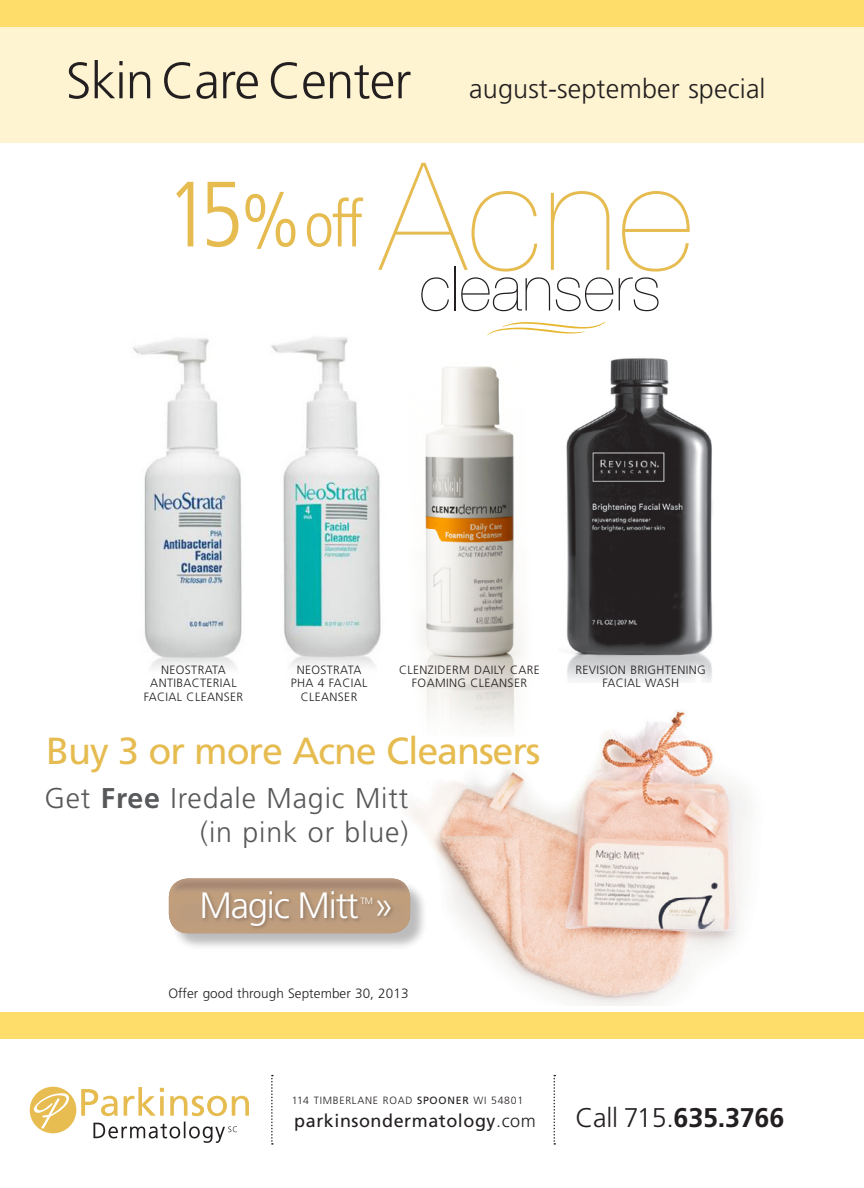
<style>
.page{position:relative;width:864px;height:1188px;background:#fff}
.page>*{position:absolute;margin:0;border:0;box-sizing:border-box;transform-origin:0 0}
.t1{font:200 150px "Helvetica Neue";color:#e6bc51}
.t2{font:300 condensed 64.35px "Frutiger";color:#e6bc51}
.t3{font:200 63px "Helvetica Neue";letter-spacing:.005em;color:#231f20}
.t4{font:300 51px "Frutiger";letter-spacing:-.015em;color:#231f20}
.t5{font:37.65px "Frutiger";letter-spacing:-.03em;color:#e6bc51}
.t6{font:300 36.6px "Frutiger";color:#fff}
.t7{font:300 28.5px/34.7px "Frutiger";letter-spacing:.03em;color:#57585a;text-align:right}
.t8{font:300 27px "Frutiger";letter-spacing:.005em;color:#231f20}
.t9{font:18px "Frutiger";letter-spacing:.03em;color:#231f20}
.t10{font:300 13.5px "Frutiger";letter-spacing:.005em;color:#231f20}
.t11{font:300 12px/13.5px "Frutiger";letter-spacing:.03em;color:#231f20;text-align:center}
.t12{font:300 10.5px "Frutiger";letter-spacing:.07em;color:#231f20}
.t13{font:300 9.15px "Frutiger";color:#fff}
.s1{font-size:92.55px}
.s2{font-size:74.55px}
.s3{font-weight:700}
.s4{font-weight:400}
.s5{font-weight:300}
</style>
<div class="page">
<div style="left:0;top:0;width:864px;height:143px;background:#fef4d1"></div>
<div style="left:0;top:0;width:864px;height:27px;background:#ffdd6b"></div>
<div style="left:0;top:1012px;width:864px;height:28px;background:#ffdd6b"></div>
<div style="left:30px;top:1087px;width:46px;height:46px;background:#e7bc50;border-radius:50%"></div>
<svg style="left:81px;top:1089px;width:37px;height:27px"></svg>
<svg style="left:124px;top:1087px;width:40px;height:29px"></svg>
<svg style="left:170px;top:1096px;width:79px;height:20px"></svg>
<svg style="left:34px;top:1092px;width:35px;height:36px"></svg>
<svg style="left:93px;top:1122px;width:144px;height:21px"></svg>
<img style="left:566px;top:358px;width:147px;height:325px">
<img style="left:408px;top:711px;width:339px;height:294px">
<svg style="left:487px;top:322px;width:118px;height:13px"></svg>
<img style="left:133px;top:338px;width:109px;height:331px">
<img style="left:408px;top:366px;width:136px;height:371px">
<img style="left:271px;top:337px;width:110px;height:330px">
<svg style="left:271px;top:1075px;width:2px;height:70px"></svg>
<svg style="left:554px;top:1075px;width:1px;height:70px"></svg>
<div style="left:170px;top:880px;width:258px;height:71px;background:#231f20;opacity:.3"></div>
<img style="left:169px;top:878px;width:241px;height:55px">
<div style="left:201px;top:889px;width:194px;height:41px;background:#231f20;opacity:.3"></div>
<h3 class="t4" style="left:66px;top:52px;width:347px">SKINCARE CENTER</h3>
<h3 class="t8" style="left:469px;top:74px;width:298px">AUGUST-SEPTEMBER SPECIAL</h3>
<h2 class="t2" style="left:165px;top:188px;width:199px"><span class="s1">15</span><span class="s2">%</span>off</h2>
<h1 class="t1" style="left:380px;top:130px;width:315px">Acne</h1>
<h3 class="t3" style="left:419px;top:252px;width:243px">cleansers</h3>
<p class="t11" style="left:144px;top:663px;width:99px">NEOSTRATA<br>ANTIBACTERIAL<br>FAC IAL CLEANSER</p>
<p class="t11" style="left:291px;top:663px;width:78px">NEOSTRATA<br>PHA 4 FAC IAL<br>CLEANSER</p>
<p class="t11" style="left:399px;top:663px;width:142px">CLENZIDERM DAILY CARE<br>FOAMING C LEANSER</p>
<p class="t11" style="left:575px;top:663px;width:132px">REVISION BRIGHTENING<br>FAC IAL WASH</p>
<h3 class="t5" style="left:46px;top:729px;width:496px">Buy 3 or more Acne Cleansers</h3>
<h3 class="t7" style="left:44px;top:781px;width:366px">GET <span class="s3">Free</span> IREDALE MAGIC M ITT (IN PINK OR BLUE)</h3>
<h3 class="t6" style="left:199px;top:885px;width:196px">MAGIC M ITT »</h3>
<p class="t13" style="left:361px;top:895px;width:14px">TM</p>
<p class="t10" style="left:168px;top:986px;width:242px">OFFER GOOD THROUGH SEPTEMBER 30, 2013</p>
<p class="t12" style="left:292px;top:1094px;width:233px">114 TIMBERLANE ROAD <span class="s4">spooner</span> WI 54801</p>
<h3 class="t9" style="left:294px;top:1110px;width:243px">parkinsondermatology<span class="s5">.COM</span></h3>
<h3 class="t8" style="left:576px;top:1103px;width:210px">CALL 715.<span class="s3">635.3766</span></h3>
</div>
